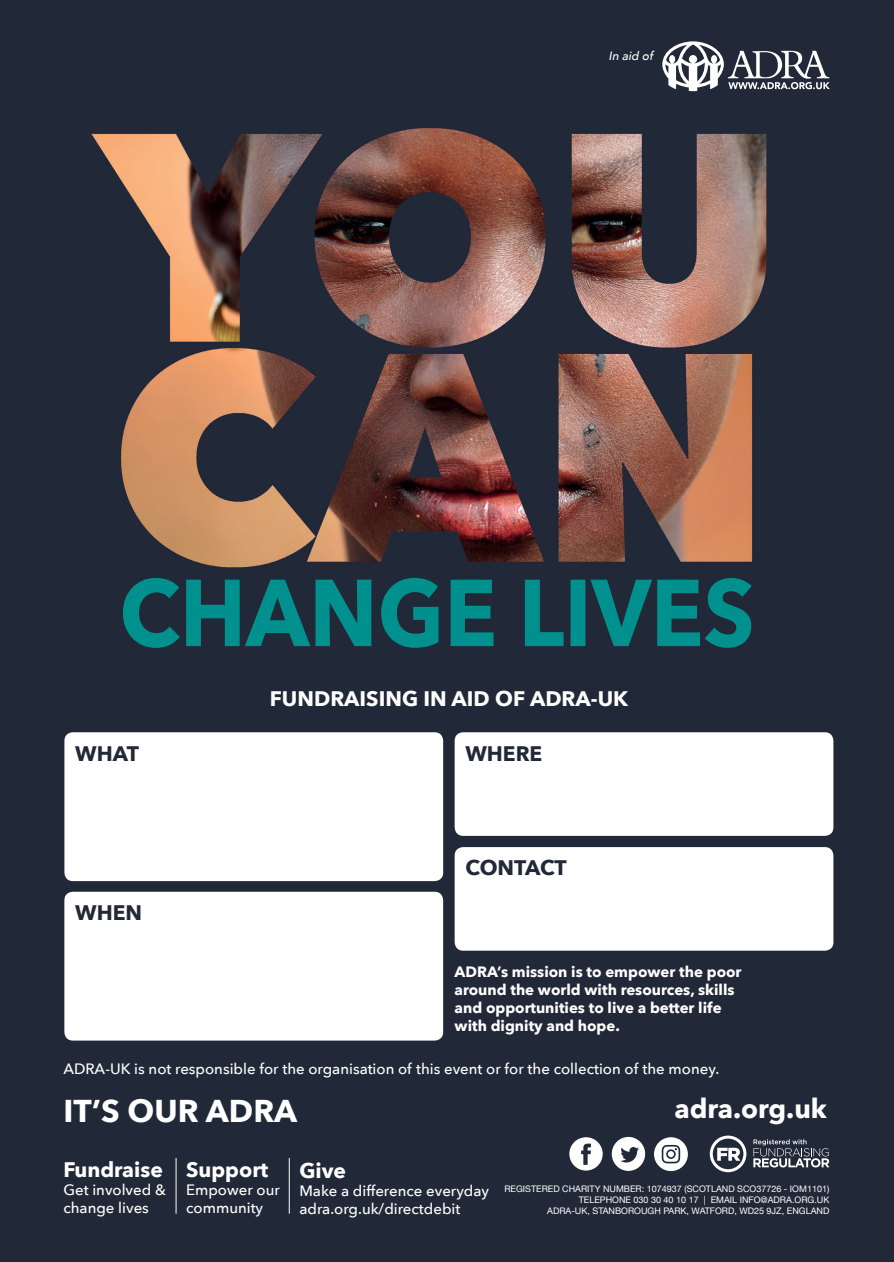
<style>
.page{position:relative;width:894px;height:1262px;background:#fff}
.page>*{position:absolute;margin:0;border:0;box-sizing:border-box;transform-origin:0 0}
.t1{font:700 31.5px "Avenir Next";color:#fff}
.t2{font:700 27px "Avenir Next";color:#fff}
.t3{font:700 21px "Avenir Next";color:#fff}
.t4{font:700 21px "Avenir Next";color:#222838}
.t5{font:500 15px/18px "Avenir Next";color:#fff}
.t6{font:700 15px/18px "Avenir Next";color:#fff}
.t7{font:italic 500 12px "Avenir Next";color:#fff}
.t8{font:9px/10.8px "Helvetica Neue";color:#fff;text-align:right}
</style>
<div class="page">
<img style="left:0;top:0;width:893px;height:1262px">
<div style="left:454px;top:732px;width:379px;height:104px;background:#fff;border-radius:9px"></div>
<div style="left:454px;top:847px;width:379px;height:104px;background:#fff;border-radius:9px"></div>
<svg style="left:569px;top:1137px;width:33px;height:33px"></svg>
<svg style="left:611px;top:1137px;width:34px;height:34px"></svg>
<svg style="left:653px;top:1137px;width:34px;height:34px"></svg>
<svg style="left:709px;top:1135px;width:37px;height:37px"></svg>
<svg style="left:753px;top:1139px;width:76px;height:28px"></svg>
<div style="left:64px;top:732px;width:379px;height:149px;background:#fff;border-radius:9px"></div>
<div style="left:64px;top:892px;width:379px;height:148px;background:#fff;border-radius:9px"></div>
<svg style="left:123px;top:578px;width:628px;height:70px"></svg>
<svg style="left:662px;top:41px;width:167px;height:50px"></svg>
<hr style="left:176px;top:1158px;width:1px;height:55px;background:#fff">
<hr style="left:289px;top:1158px;width:1px;height:55px;background:#fff">
<p class="t7" style="left:609px;top:46px;width:46px">In aid of</p>
<h3 class="t3" style="left:270px;top:680px;width:359px">FUNDRAISING IN AID OF ADRA-UK</h3>
<h3 class="t4" style="left:75px;top:735px;width:65px">WHAT</h3>
<h3 class="t4" style="left:465px;top:735px;width:78px">WHERE</h3>
<h3 class="t4" style="left:75px;top:894px;width:68px">WHEN</h3>
<h3 class="t4" style="left:465px;top:849px;width:103px">CONTACT</h3>
<p class="t6" style="left:454px;top:962px;width:288px">ADRA’s mission is to empower the poor around the world with resources, skills and opportunities to live a better life with dignity and hope.</p>
<p class="t5" style="left:63px;top:1059px;width:657px">ADRA-UK is not responsible for the organisation of this event or for the collection of the money.</p>
<h1 class="t1" style="left:63px;top:1084px;width:235px">IT’S OUR ADRA</h1>
<h3 class="t3" style="left:63px;top:1152px;width:101px">Fundraise</h3>
<p class="t5" style="left:63px;top:1180px;width:104px">Get involved &amp; change lives</p>
<h3 class="t3" style="left:186px;top:1151px;width:84px">Support</h3>
<p class="t5" style="left:186px;top:1180px;width:95px">Empower our community</p>
<h3 class="t3" style="left:299px;top:1152px;width:48px">Give</h3>
<p class="t5" style="left:299px;top:1181px;width:191px">Make a difference everyday adra.org.uk/directdebit</p>
<h2 class="t2" style="left:674px;top:1085px;width:154px">adra.org.uk</h2>
<p class="t8" style="left:504px;top:1184px;width:326px">REGISTERED CHARITY NUMBER: 1074937 (SCOTLAND SCO37726 - IOM1101)<br>TELEPHONE 030 30 40 10 17 | EMAIL INFO@ADRA.ORG.UK<br>ADRA-UK, STANBOROUGH PARK, WATFORD, WD25 9JZ, ENGLAND</p>
</div>
